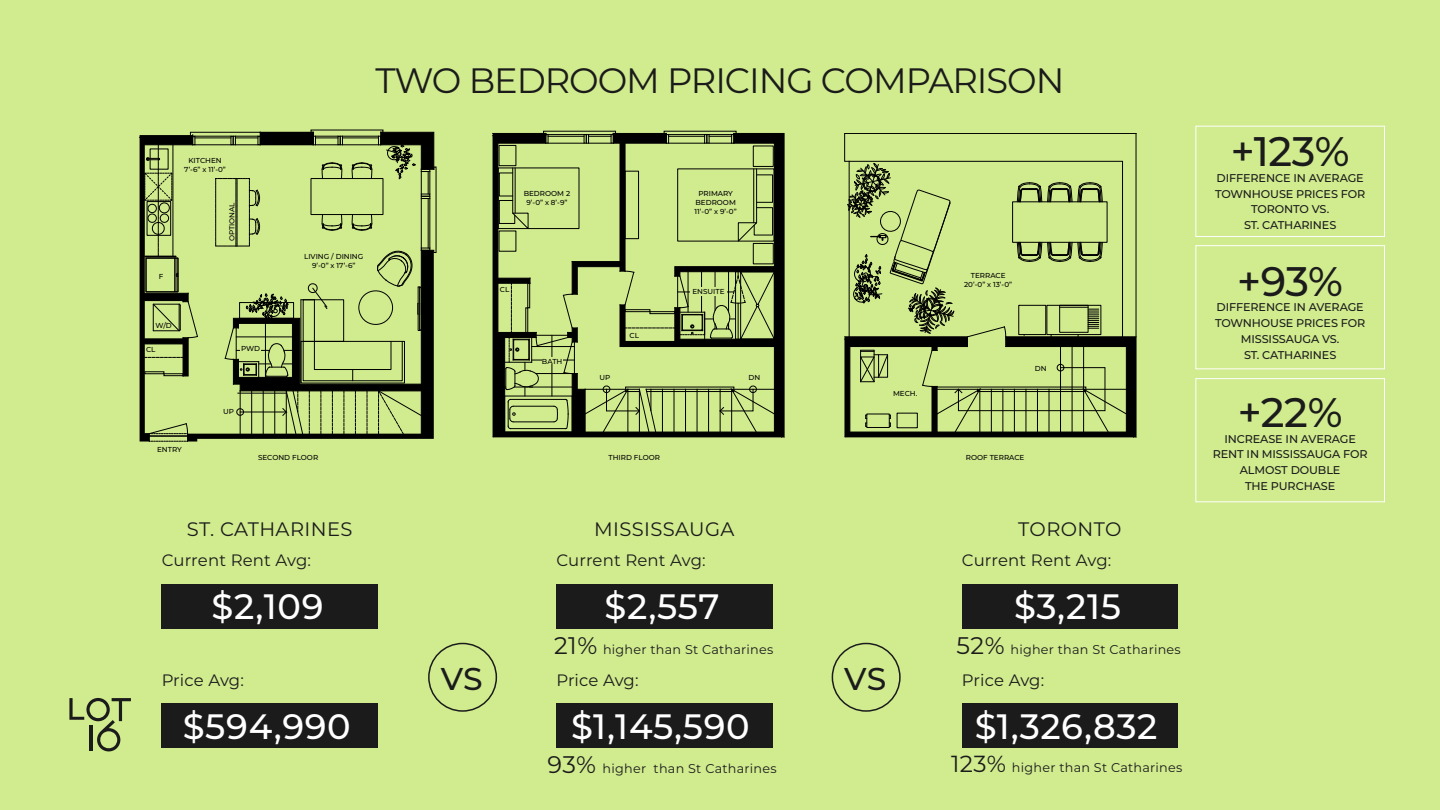
<style>
.page{position:relative;width:1440px;height:810px;background:#d1eb8f}
.page>*{position:absolute;margin:0;border:0;box-sizing:border-box;transform-origin:0 0}
.t1{font:500 41.25px "Montserrat";letter-spacing:-.01em;color:#1b1b1b}
.t2{font:500 35.25px "Montserrat";letter-spacing:.02em;color:#fff}
.t3{font:35.25px "Montserrat";letter-spacing:-.03em;color:#1b1b1b}
.t4{font:500 31.5px "Montserrat";color:#1b1b1b}
.t5{font:19.5px "Montserrat";letter-spacing:.02em;color:#1b1b1b}
.t6{font:16.5px "Montserrat";color:#1b1b1b}
.t7{font:12.75px "Montserrat";letter-spacing:.02em;color:#1b1b1b}
.t8{font:500 11.25px/15.8px "Montserrat";letter-spacing:-.01em;color:#1b1b1b;text-align:center}
.t9{font:500 7.2px/9px "Montserrat";color:#000;text-align:center}
.s1{font-size:24px}
.s2{font-size:23.25px}
</style>
<div class="page">
<svg style="left:140px;top:130px;width:296px;height:312px"></svg>
<svg style="left:844px;top:133px;width:292px;height:204px"></svg>
<hr style="left:1136px;top:133px;width:1px;height:204px;background:#000">
<hr style="left:849px;top:161px;width:1px;height:176px;background:#000">
<svg style="left:845px;top:163px;width:291px;height:275px"></svg>
<svg style="left:493px;top:133px;width:6px;height:304px;background:#070805"></svg>
<svg style="left:499px;top:131px;width:285px;height:307px"></svg>
<div style="left:1196px;top:126px;width:189px;height:111px;border:1px solid #fff"></div>
<div style="left:1196px;top:245px;width:189px;height:124px;border:1px solid #fff"></div>
<div style="left:1196px;top:378px;width:189px;height:124px;border:1px solid #fff"></div>
<div style="left:962px;top:704px;width:216px;height:44px;background:#1b1b1b"></div>
<div style="left:962px;top:584px;width:216px;height:45px;background:#1b1b1b"></div>
<div style="left:162px;top:584px;width:216px;height:45px;background:#1b1b1b"></div>
<div style="left:162px;top:704px;width:216px;height:44px;background:#1b1b1b"></div>
<div style="left:556px;top:584px;width:216px;height:45px;background:#1b1b1b"></div>
<div style="left:556px;top:704px;width:216px;height:44px;background:#1b1b1b"></div>
<div style="left:428px;top:643px;width:69px;height:69px;border:2px solid #1b1b1b;border-radius:50%"></div>
<div style="left:832px;top:643px;width:69px;height:69px;border:2px solid #1b1b1b;border-radius:50%"></div>
<svg style="left:69px;top:698px;width:62px;height:53px"></svg>
<hr style="left:90px;top:725px;width:3px;height:26px;background:#1b1b1b">
<div style="left:690px;top:287px;width:37px;height:9px;background:#d1eb8f"></div>
<div style="left:542px;top:357px;width:20px;height:7px;background:#d1eb8f"></div>
<div style="left:240px;top:344px;width:21px;height:7px;background:#d1eb8f"></div>
<h2 class="t3" style="left:376px;top:56px;width:690px">TWO BEDROOM PRICING COMPARISON</h2>
<p class="t9" style="left:184px;top:156px;width:43px">KITCHEN<br>7’-6” x 11’-0”</p>
<p class="t9" style="left:159px;top:272px;width:6px">F</p>
<p class="t9" style="left:156px;top:320px;width:18px">W/D</p>
<p class="t9" style="left:146px;top:344px;width:11px">CL</p>
<p class="t9" style="left:157px;top:445px;width:26px">ENTRY</p>
<p class="t9" style="left:227px;top:241px;width:40px;rotate:-90deg">OPTIONAL</p>
<p class="t9" style="left:241px;top:344px;width:21px">PWD</p>
<p class="t9" style="left:223px;top:407px;width:12px">UP</p>
<p class="t9" style="left:304px;top:251px;width:61px">LIVING / DINING<br>9’-0” x 17’-6”</p>
<p class="t9" style="left:258px;top:453px;width:62px">SECOND FLOOR</p>
<h3 class="t5" style="left:187px;top:516px;width:167px">ST. CATHARINES</h3>
<h3 class="t6" style="left:162px;top:548px;width:151px">Current Rent Avg:</h3>
<h2 class="t2" style="left:212px;top:582px;width:113px">$2,109</h2>
<h3 class="t6" style="left:162px;top:669px;width:84px">Price Avg:</h3>
<h2 class="t2" style="left:183px;top:702px;width:170px">$594,990</h2>
<p class="t9" style="left:524px;top:189px;width:48px">BEDROOM 2<br>9’-0” x 8’-9”</p>
<p class="t9" style="left:695px;top:189px;width:44px">PRIMARY<br>BEDROOM<br>11’-0” x 9’-0”</p>
<p class="t9" style="left:500px;top:285px;width:11px">CL</p>
<p class="t9" style="left:542px;top:357px;width:22px">BATH</p>
<p class="t9" style="left:630px;top:331px;width:11px">CL</p>
<p class="t9" style="left:692px;top:287px;width:34px">ENSUITE</p>
<p class="t9" style="left:600px;top:373px;width:12px">UP</p>
<p class="t9" style="left:749px;top:373px;width:13px">DN</p>
<p class="t9" style="left:608px;top:453px;width:53px">THIRD FLOOR</p>
<p class="t9" style="left:893px;top:389px;width:26px">MECH.</p>
<h3 class="t5" style="left:594px;top:516px;width:142px">MISSISSAUGA</h3>
<h3 class="t6" style="left:556px;top:548px;width:151px">Current Rent Avg:</h3>
<h2 class="t2" style="left:605px;top:582px;width:116px">$2,557</h2>
<h3 class="t7" style="left:554px;top:640px;width:221px"><span class="s1">21%</span> higher than St Catharines</h3>
<h3 class="t4" style="left:441px;top:657px;width:44px">VS</h3>
<h3 class="t4" style="left:844px;top:657px;width:44px">VS</h3>
<h3 class="t6" style="left:556px;top:669px;width:84px">Price Avg:</h3>
<h2 class="t2" style="left:571px;top:702px;width:180px">$1,145,590</h2>
<h3 class="t7" style="left:548px;top:759px;width:231px"><span class="s1">93%</span> higher than St Catharines</h3>
<p class="t9" style="left:964px;top:271px;width:50px">TERRACE<br>20’-0” x 13’-0”</p>
<p class="t9" style="left:1035px;top:364px;width:13px">DN</p>
<p class="t9" style="left:966px;top:453px;width:60px">ROOF TERRACE</p>
<h3 class="t5" style="left:1018px;top:516px;width:105px">TORONTO</h3>
<h3 class="t6" style="left:962px;top:548px;width:151px">Current Rent Avg:</h3>
<h2 class="t2" style="left:1014px;top:582px;width:109px">$3,215</h2>
<h3 class="t7" style="left:957px;top:640px;width:226px"><span class="s1">52%</span> higher than St Catharines</h3>
<h3 class="t6" style="left:962px;top:669px;width:84px">Price Avg:</h3>
<h2 class="t2" style="left:975px;top:702px;width:184px">$1,326,832</h2>
<h3 class="t7" style="left:951px;top:759px;width:233px"><span class="s2">123%</span> higher than St Catharines</h3>
<h1 class="t1" style="left:1231px;top:123px;width:120px">+123%</h1>
<h3 class="t8" style="left:1215px;top:185px;width:152px">TOWNHOUSE PRICES FOR<br>TORONTO VS.<br>ST. CATHARINES</h3>
<h3 class="t8" style="left:1217px;top:170px;width:149px">DIFFERENCE IN AVERAGE</h3>
<h1 class="t1" style="left:1237px;top:252px;width:107px">+93%</h1>
<h3 class="t8" style="left:1215px;top:315px;width:152px">TOWNHOUSE PRICES FOR<br>MISSISSAUGA VS.<br>ST. CATHARINES</h3>
<h3 class="t8" style="left:1217px;top:299px;width:149px">DIFFERENCE IN AVERAGE</h3>
<h1 class="t1" style="left:1238px;top:383px;width:106px">+22%</h1>
<h3 class="t8" style="left:1213px;top:446px;width:156px">RENT IN MISSISSAUGA FOR<br>ALMOST DOUBLE<br>THE PURCHASE</h3>
<h3 class="t8" style="left:1224px;top:430px;width:133px">INCREASE IN AVERAGE</h3>
</div>
